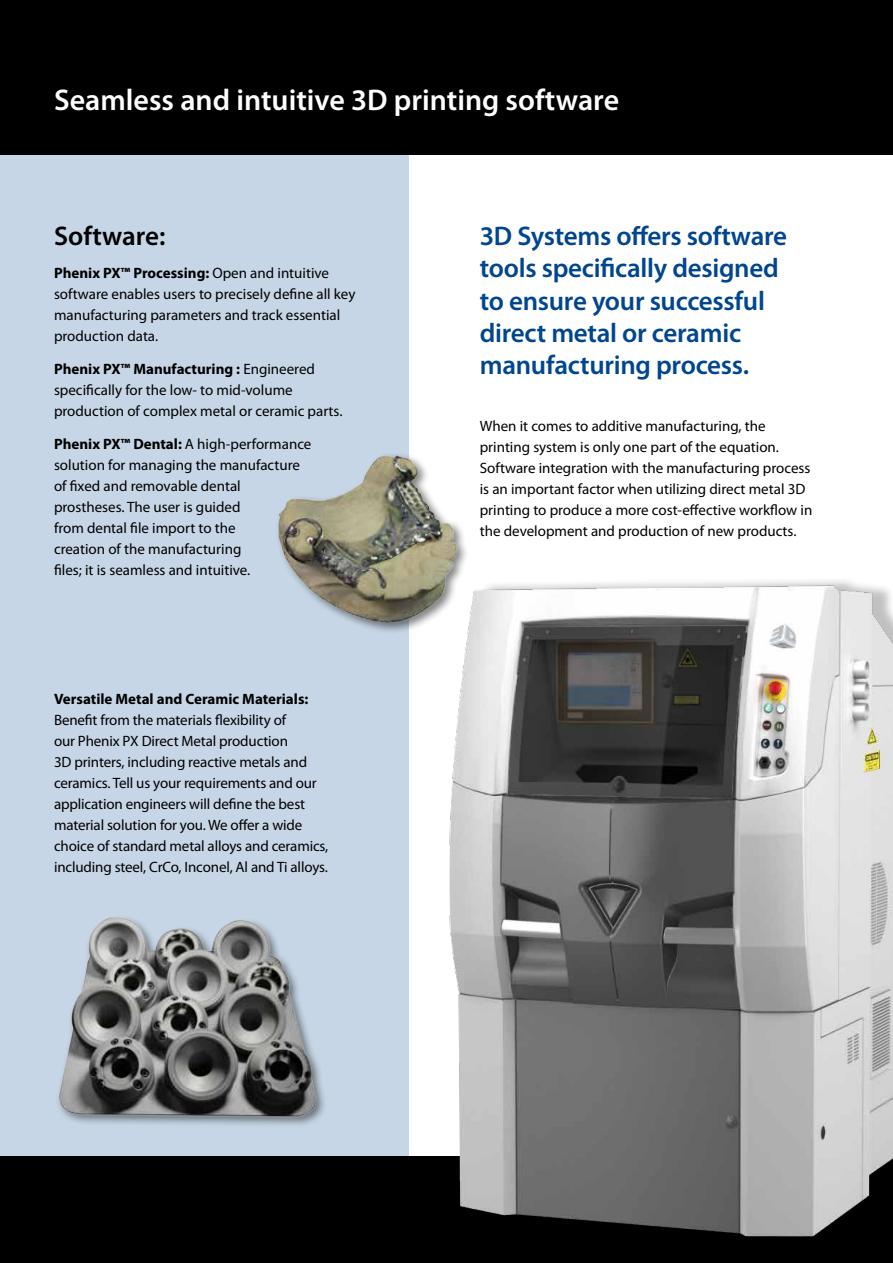
<style>
.page{position:relative;width:893px;height:1263px;background:#fff}
.page>*{position:absolute;margin:0;border:0;box-sizing:border-box;transform-origin:0 0}
.t1{font:600 30px "Myriad Pro";color:#fff}
.t2{font:600 27px/32.4px "Myriad Pro";letter-spacing:-.01em;color:#00468e}
.t3{font:600 27px "Myriad Pro";color:#000}
.t4{font:15px/21px "Myriad Pro";color:#000}
.t5{font:700 15px "Myriad Pro";color:#000}
.s1{font-weight:700}
</style>
<div class="page">
<div style="left:0;top:76px;width:409px;height:1187px;background:#c7d6e6"></div>
<div style="left:0;top:0;width:893px;height:154px;background:#000"></div>
<img style="left:0;top:455px;width:893px;height:808px">
<h1 class="t1" style="left:54px;top:81px;width:567px">Seamless and intuitive 3D printing software</h1>
<h2 class="t3" style="left:54px;top:218px;width:113px">Software:</h2>
<p class="t4" style="left:54px;top:262px;width:303px"><span class="s1">Phenix PX™ Processing:</span> Open and intuitive software enables users to precisely define all key manufacturing parameters and track essential production data.</p>
<p class="t4" style="left:54px;top:358px;width:290px"><span class="s1">Phenix PX™ Manufacturing :</span> Engineered specifically for the low- to mid-volume production of complex metal or ceramic parts.</p>
<p class="t4" style="left:54px;top:433px;width:259px"><span class="s1">Phenix PX™ Dental:</span> A high-performance solution for managing the manufacture of fixed and removable dental prostheses. The user is guided<br>from dental file import to the<br>creation of the manufacturing<br>files; it is seamless and intuitive.</p>
<p class="t5" style="left:54px;top:689px;width:256px">Versatile Metal and Ceramic Materials:</p>
<p class="t4" style="left:54px;top:709px;width:276px">Benefit from the materials flexibility of<br>our Phenix PX Direct Metal production<br>3D printers, including reactive metals and ceramics. Tell us your requirements and our application engineers will define the best material solution for you. We offer a wide choice of standard metal alloys and ceramics, including steel, CrCo, Inconel, Al and Ti alloys.</p>
<h2 class="t2" style="left:480px;top:219px;width:309px">3D Systems offers software tools specifically designed to ensure your successful direct metal or ceramic manufacturing process.</h2>
<p class="t4" style="left:480px;top:416px;width:334px">When it comes to additive manufacturing, the printing system is only one part of the equation.<br>Software integration with the manufacturing process is an important factor when utilizing direct metal 3D printing to produce a more cost-effective workflow in the development and production of new products.</p>
</div>
